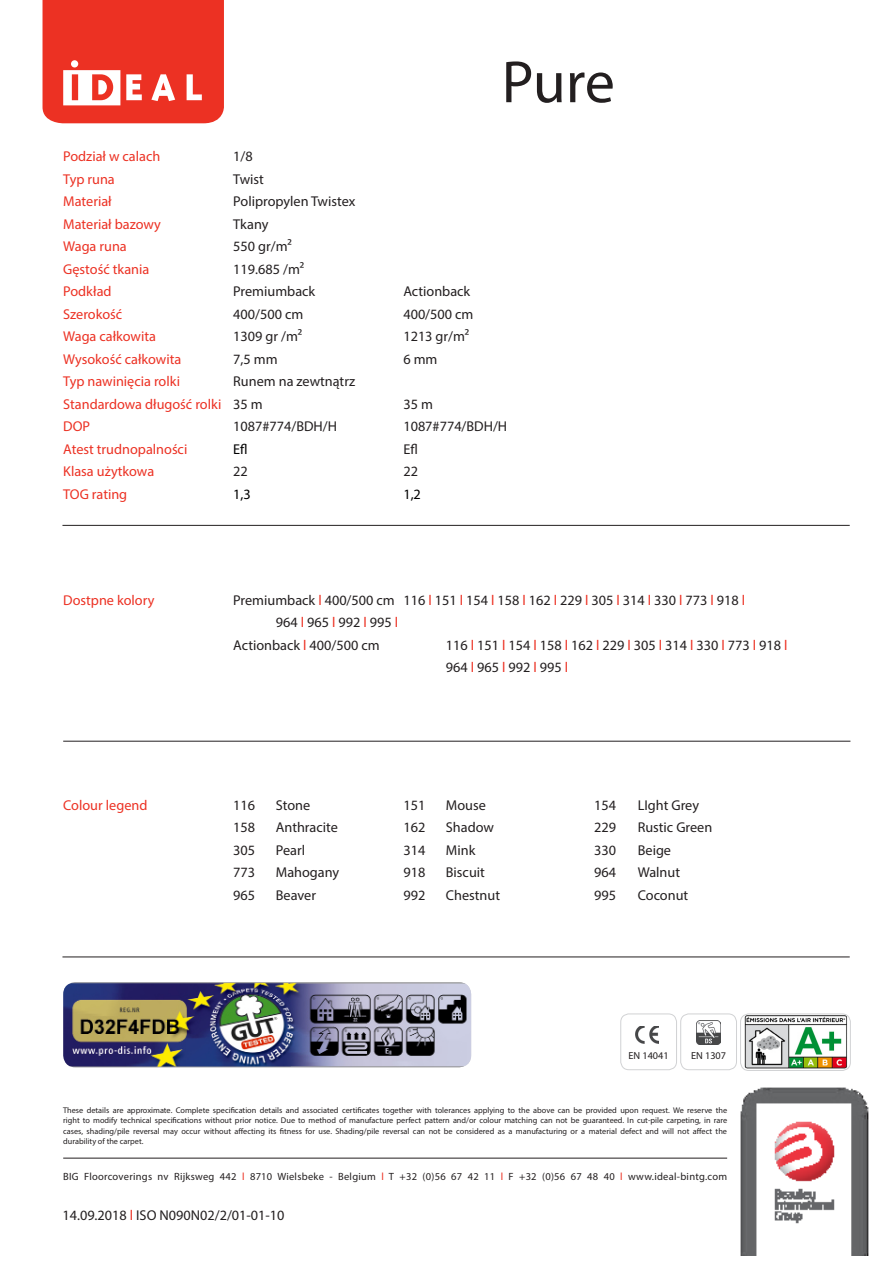
<style>
.page{position:relative;width:893px;height:1263px;background:#fff}
.page>*{position:absolute;margin:0;border:0;box-sizing:border-box;transform-origin:0 0}
.t1{font:60px "Myriad Pro";color:#231f20}
.Gegevens{font:14.25px/22.5px "Myriad Pro";color:#231f20}
.Gegevens-2{font:14.25px "Myriad Pro";color:#ec3123}
.Gegevens-3{font:14.25px "Myriad Pro";color:#000001}
.t2{font:10.5px "Myriad Pro";letter-spacing:.025em;color:#231f20}
.t3{font:10.2px "Myriad Pro";color:#231f20}
.t4{font:8.25px/10.5px "Myriad Pro";color:#231f20;text-align:justify}
.s1{color:#231f20}
.s2{color:#ec3123}
</style>
<div class="page">
<svg style="left:43px;top:0;width:181px;height:123px;background:#ee473b"></svg>
<hr style="left:63px;top:1158px;width:664px;height:1px;background:#231f20">
<img style="left:740px;top:1087px;width:129px;height:169px">
<div style="left:621px;top:1014px;width:56px;height:56px;border:1px solid #d1d2d4;border-radius:8px"></div>
<div style="left:680px;top:1014px;width:57px;height:56px;border:1px solid #d1d2d4;border-radius:8px"></div>
<img style="left:636px;top:1027px;width:23px;height:16px">
<img style="left:740px;top:1014px;width:110px;height:56px">
<div style="left:740px;top:1014px;width:110px;height:57px;border:1px solid #d1d2d4;border-radius:8px"></div>
<hr style="left:62px;top:957px;width:788px;height:1px;background:#231f20">
<hr style="left:63px;top:741px;width:787px;height:1px;background:#231f20">
<img style="left:696px;top:1020px;width:25px;height:25px">
<hr style="left:62px;top:525px;width:788px;height:1px;background:#231f20">
<img style="left:63px;top:982px;width:408px;height:85px">
<p class="t1" style="left:502px;top:45px;width:115px">Pure</p>
<p class="Gegevens-2" style="left:63px;top:147px;width:99px">Podział w calach</p>
<p class="Gegevens" style="left:233px;top:145px;width:21px">1/8</p>
<p class="Gegevens-2" style="left:63px;top:170px;width:53px">Typ runa</p>
<p class="Gegevens" style="left:233px;top:167px;width:32px">Twist</p>
<p class="Gegevens-2" style="left:63px;top:192px;width:50px">Materiał</p>
<p class="Gegevens" style="left:233px;top:190px;width:124px">Polipropylen Twistex</p>
<p class="Gegevens-2" style="left:63px;top:215px;width:99px">Materiał bazowy</p>
<p class="Gegevens" style="left:233px;top:212px;width:37px">Tkany</p>
<p class="Gegevens-2" style="left:63px;top:237px;width:65px">Waga runa</p>
<p class="Gegevens" style="left:233px;top:235px;width:60px">550 gr/m²</p>
<p class="Gegevens-2" style="left:63px;top:260px;width:88px">Gęstość tkania</p>
<p class="Gegevens" style="left:233px;top:257px;width:73px">119.685 /m²</p>
<p class="Gegevens-2" style="left:63px;top:282px;width:50px">Podkład</p>
<p class="Gegevens" style="left:233px;top:280px;width:84px">Premiumback</p>
<p class="Gegevens" style="left:403px;top:280px;width:68px">Actionback</p>
<p class="Gegevens-2" style="left:63px;top:305px;width:61px">Szerokość</p>
<p class="Gegevens" style="left:233px;top:302px;width:72px">400/500 cm</p>
<p class="Gegevens" style="left:403px;top:302px;width:72px">400/500 cm</p>
<p class="Gegevens-2" style="left:63px;top:327px;width:94px">Waga całkowita</p>
<p class="Gegevens" style="left:233px;top:325px;width:71px">1309 gr /m²</p>
<p class="Gegevens" style="left:403px;top:325px;width:68px">1213 gr/m²</p>
<p class="Gegevens-2" style="left:63px;top:350px;width:120px">Wysokość całkowita</p>
<p class="Gegevens" style="left:233px;top:347px;width:46px">7,5 mm</p>
<p class="Gegevens" style="left:403px;top:347px;width:36px">6 mm</p>
<p class="Gegevens-2" style="left:63px;top:372px;width:118px">Typ nawinięcia rolki</p>
<p class="Gegevens" style="left:233px;top:370px;width:123px">Runem na zewtnątrz</p>
<p class="Gegevens-2" style="left:63px;top:395px;width:201px">Standardowa długość rolki <span class="s1">35 m</span></p>
<p class="Gegevens" style="left:403px;top:392px;width:31px">35 m</p>
<p class="Gegevens-2" style="left:63px;top:417px;width:28px">DOP</p>
<p class="Gegevens" style="left:233px;top:415px;width:105px">1087#774/BDH/H</p>
<p class="Gegevens" style="left:403px;top:415px;width:105px">1087#774/BDH/H</p>
<p class="Gegevens-2" style="left:63px;top:440px;width:126px">Atest trudnopalności</p>
<p class="Gegevens-3" style="left:233px;top:440px;width:16px">Efl</p>
<p class="Gegevens" style="left:403px;top:437px;width:16px">Efl</p>
<p class="Gegevens-2" style="left:63px;top:462px;width:93px">Klasa użytkowa</p>
<p class="Gegevens" style="left:233px;top:460px;width:16px">22</p>
<p class="Gegevens" style="left:403px;top:460px;width:16px">22</p>
<p class="Gegevens-2" style="left:63px;top:485px;width:66px">TOG rating</p>
<p class="Gegevens-3" style="left:233px;top:485px;width:19px">1,3</p>
<p class="Gegevens-3" style="left:403px;top:485px;width:19px">1,2</p>
<p class="Gegevens-2" style="left:63px;top:591px;width:93px">Dostpne kolory</p>
<p class="Gegevens" style="left:276px;top:589px;width:471px;text-indent:-43px">Premiumback <span class="s2">l</span> 400/500 cm 116 <span class="s2">l</span> 151 <span class="s2">l</span> 154 <span class="s2">l</span> 158 <span class="s2">l</span> 162 <span class="s2">l</span> 229 <span class="s2">l</span> 305 <span class="s2">l</span> 314 <span class="s2">l</span> 330 <span class="s2">l</span> 773 <span class="s2">l</span> 918 <span class="s2">l<br></span>964 <span class="s2">l</span> 965 <span class="s2">l</span> 992 <span class="s2">l</span> 995 <span class="s2">l</span></p>
<p class="Gegevens" style="left:233px;top:634px;width:148px">Actionback <span class="s2">l</span> 400/500 cm</p>
<p class="Gegevens" style="left:446px;top:634px;width:343px">116 <span class="s2">l</span> 151 <span class="s2">l</span> 154 <span class="s2">l</span> 158 <span class="s2">l</span> 162 <span class="s2">l</span> 229 <span class="s2">l</span> 305 <span class="s2">l</span> 314 <span class="s2">l</span> 330 <span class="s2">l</span> 773 <span class="s2">l</span> 918 <span class="s2">l<br></span>964 <span class="s2">l</span> 965 <span class="s2">l</span> 992 <span class="s2">l</span> 995 <span class="s2">l</span></p>
<p class="Gegevens-2" style="left:63px;top:796px;width:86px">Colour legend</p>
<p class="Gegevens" style="left:233px;top:793px;width:23px">116</p>
<p class="Gegevens" style="left:276px;top:793px;width:36px">Stone</p>
<p class="Gegevens" style="left:403px;top:793px;width:23px">151</p>
<p class="Gegevens" style="left:446px;top:793px;width:41px">Mouse</p>
<p class="Gegevens" style="left:594px;top:793px;width:23px">154</p>
<p class="Gegevens" style="left:638px;top:793px;width:63px">LIght Grey</p>
<p class="Gegevens" style="left:233px;top:816px;width:23px">158</p>
<p class="Gegevens" style="left:276px;top:816px;width:64px">Anthracite</p>
<p class="Gegevens" style="left:403px;top:816px;width:23px">162</p>
<p class="Gegevens" style="left:446px;top:816px;width:50px">Shadow</p>
<p class="Gegevens" style="left:594px;top:816px;width:23px">229</p>
<p class="Gegevens" style="left:638px;top:816px;width:76px">Rustic Green</p>
<p class="Gegevens" style="left:233px;top:838px;width:23px">305</p>
<p class="Gegevens" style="left:276px;top:838px;width:31px">Pearl</p>
<p class="Gegevens" style="left:403px;top:838px;width:23px">314</p>
<p class="Gegevens" style="left:446px;top:838px;width:31px">Mink</p>
<p class="Gegevens" style="left:594px;top:838px;width:23px">330</p>
<p class="Gegevens" style="left:638px;top:838px;width:35px">Beige</p>
<p class="Gegevens" style="left:233px;top:861px;width:23px">773</p>
<p class="Gegevens" style="left:276px;top:861px;width:65px">Mahogany</p>
<p class="Gegevens" style="left:403px;top:861px;width:23px">918</p>
<p class="Gegevens" style="left:446px;top:861px;width:40px">Biscuit</p>
<p class="Gegevens" style="left:594px;top:861px;width:23px">964</p>
<p class="Gegevens" style="left:638px;top:861px;width:44px">Walnut</p>
<p class="Gegevens" style="left:233px;top:883px;width:23px">965</p>
<p class="Gegevens" style="left:276px;top:883px;width:42px">Beaver</p>
<p class="Gegevens" style="left:403px;top:883px;width:23px">992</p>
<p class="Gegevens" style="left:446px;top:883px;width:56px">Chestnut</p>
<p class="Gegevens" style="left:594px;top:883px;width:23px">995</p>
<p class="Gegevens" style="left:638px;top:883px;width:52px">Coconut</p>
<p class="t3" style="left:629px;top:1049px;width:42px">EN 14041</p>
<p class="t3" style="left:691px;top:1049px;width:36px">EN 1307</p>
<p class="t4" style="left:63px;top:1104px;width:665px">These details are approximate. Complete specification details and associated certificates together with tolerances applying to the above can be provided upon request. We reserve the right to modify technical specifications without prior notice. Due to method of manufacture perfect pattern and/or colour matching can not be guaranteed. In cut-pile carpeting, in rare cases, shading/pile reversal may occur without affecting its fitness for use. Shading/pile reversal can not be considered as a manufacturing or a material defect and will not affect the durability of the carpet.</p>
<p class="t2" style="left:63px;top:1170px;width:665px">BIG Floorcoverings nv Rijksweg 442 <span class="s2">l</span> 8710 Wielsbeke - Belgium <span class="s2">l</span> T +32 (0)56 67 42 11 <span class="s2">l</span> F +32 (0)56 67 48 40 <span class="s2">l</span> www.ideal-bintg.com</p>
<p class="Gegevens" style="left:62px;top:1204px;width:224px">14.09.2018 <span class="s2">l</span> ISO N090N02/2/01-01-10</p>
</div>
